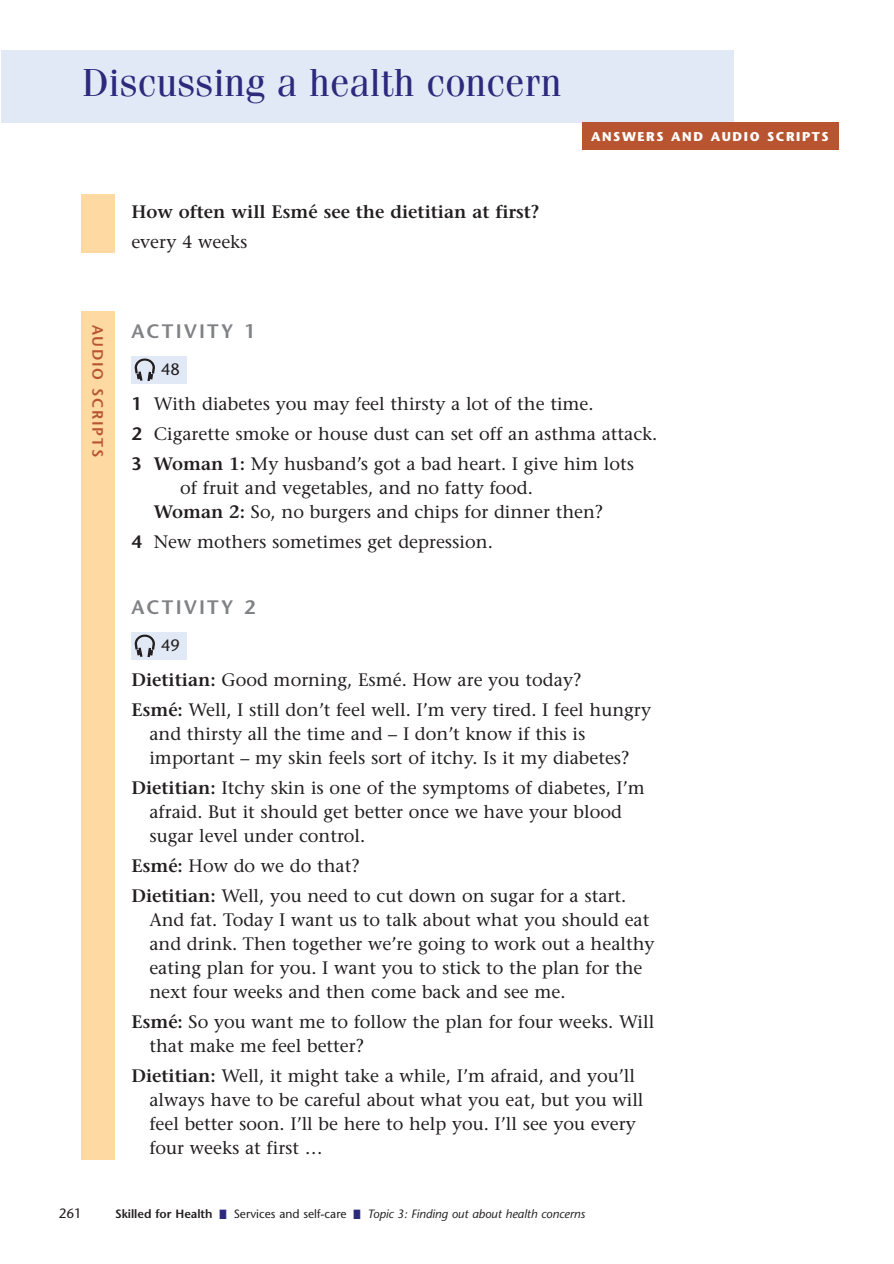
<style>
.page{position:relative;width:894px;height:1264px;background:#fff}
.page>*{position:absolute;margin:0;border:0;box-sizing:border-box;transform-origin:0 0}
.t1{font:39px "Fenice";color:#2c2a7c}
.t2{font:600 19.5px "Stone Sans";letter-spacing:.115em;color:#808285}
.t3{font:18px/24px "Stone Serif";color:#231f20}
.t4{font:600 18px "Stone Serif";color:#231f20}
.t5{font:16.5px "Stone Sans";color:#231f20}
.t6{font:600 15px "Stone Sans";letter-spacing:.115em;color:#b85530}
.t7{font:13.5px "Stone Sans";color:#231f20}
.t8{font:700 12.75px "Stone Sans";letter-spacing:.125em;color:#fff}
.t9{font:italic 12px "Stone Sans";color:#231f20}
.s1{font-family:"Stone Sans";font-weight:600}
.s2{font-weight:600}
.s3{font-weight:600;font-style:normal}
.s4{color:#2c2a7c}
.s5{font-style:normal}
</style>
<div class="page">
<div style="left:1px;top:51px;width:732px;height:72px;background:#e1e9f6"></div>
<div style="left:582px;top:123px;width:256px;height:27px;background:#b85530"></div>
<div style="left:82px;top:195px;width:33px;height:58px;background:#fed9a1"></div>
<div style="left:82px;top:311px;width:33px;height:848px;background:#fed9a1"></div>
<div style="left:131px;top:356px;width:56px;height:27px;background:#e1e9f6"></div>
<svg style="left:135px;top:358px;width:20px;height:23px"></svg>
<div style="left:131px;top:632px;width:56px;height:27px;background:#e1e9f6"></div>
<svg style="left:135px;top:634px;width:20px;height:23px"></svg>
<h1 class="t1" style="left:82px;top:69px;width:481px">Discussing a health concern</h1>
<p class="t4" style="left:131px;top:205px;width:409px">How often will Esmé see the dietitian at first?</p>
<p class="t3" style="left:131px;top:231px;width:118px">every 4 weeks</p>
<p class="t8" style="left:591px;top:131px;width:239px">ANSWERS AND AUDIO SCRIPTS</p>
<p class="t6" style="left:103px;top:325px;width:134px;rotate:90deg">AUDIO SCRIPTS</p>
<p class="t2" style="left:131px;top:323px;width:125px">ACTIVITY 1</p>
<p class="t5" style="left:161px;top:363px;width:20px">48</p>
<p class="t3" style="left:131px;top:390px;width:527px;line-height:30px"><span class="s1">1</span> With diabetes you may feel thirsty a lot of the time.<br><span class="s1">2</span> Cigarette smoke or house dust can set off an asthma attack.<br><span class="s1">3</span> <span class="s2">Woman 1:</span> My husband’s got a bad heart. I give him lots</p>
<p class="t3" style="left:154px;top:477px;width:451px;text-indent:26px">of fruit and vegetables, and no fatty food.<br><span class="s2">Woman 2:</span> So, no burgers and chips for dinner then?</p>
<p class="t3" style="left:131px;top:531px;width:363px"><span class="s1">4</span> New mothers sometimes get depression.</p>
<p class="t2" style="left:131px;top:599px;width:125px">ACTIVITY 2</p>
<p class="t5" style="left:161px;top:639px;width:20px">49</p>
<p class="t3" style="left:131px;top:666px;width:521px;line-height:30px"><span class="s2">Dietitian:</span> Good morning, Esmé. How are you today?<br><span class="s2">Esmé:</span> Well, I still don’t feel well. I’m very tired. I feel hungry</p>
<p class="t3" style="left:149px;top:723px;width:481px">and thirsty all the time and – I don’t know if this is important – my skin feels sort of itchy. Is it my diabetes?</p>
<p class="t3" style="left:149px;top:777px;width:497px;text-indent:-18px"><span class="s2">Dietitian:</span> Itchy skin is one of the symptoms of diabetes, I’m afraid. But it should get better once we have your blood sugar level under control.</p>
<p class="t3" style="left:131px;top:852px;width:496px;line-height:30px"><span class="s2">Esmé:</span> How do we do that?<br><span class="s2">Dietitian:</span> Well, you need to cut down on sugar for a start.</p>
<p class="t3" style="left:149px;top:909px;width:506px">And fat. Today I want us to talk about what you should eat and drink. Then together we’re going to work out a healthy eating plan for you. I want you to stick to the plan for the next four weeks and then come back and see me.</p>
<p class="t3" style="left:149px;top:1011px;width:506px;text-indent:-18px"><span class="s2">Esmé:</span> So you want me to follow the plan for four weeks. Will that make me feel better?</p>
<p class="t3" style="left:149px;top:1065px;width:495px;text-indent:-18px"><span class="s2">Dietitian:</span> Well, it might take a while, I’m afraid, and you’ll always have to be careful about what you eat, but you will feel better soon. I’ll be here to help you. I’ll see you every four weeks at first …</p>
<p class="t7" style="left:59px;top:1207px;width:25px">261</p>
<p class="t9" style="left:115px;top:1209px;width:471px"><span class="s3">Skilled for Health</span> <span class="s4">■</span> <span class="s5">Services and self-care</span> <span class="s4">■</span> Topic 3: Finding out about health concerns</p>
</div>
